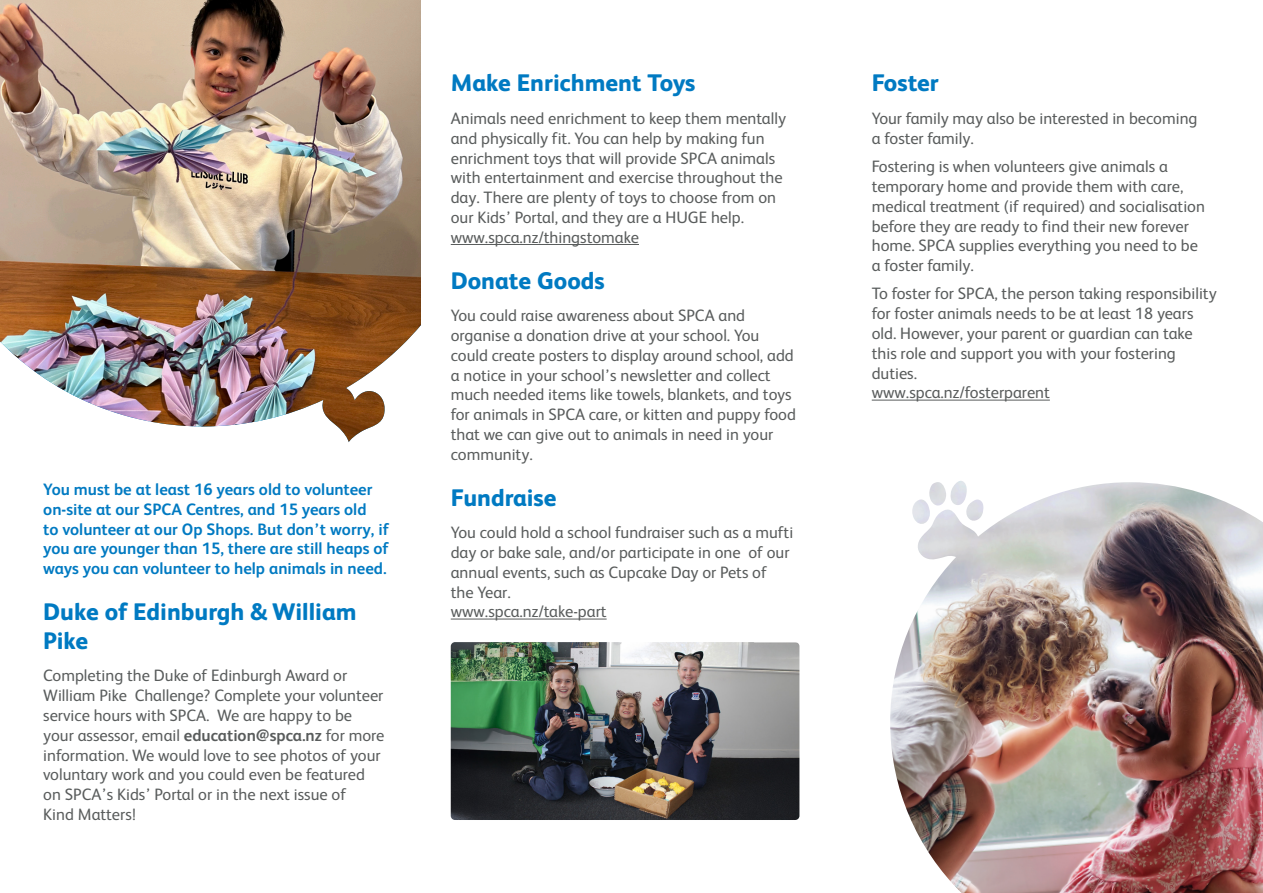
<style>
.page{position:relative;width:1263px;height:893px;background:#fff}
.page>*{position:absolute;margin:0;border:0;box-sizing:border-box;transform-origin:0 0}
.t1{font:800 24px/28.8px "FS Albert";color:#007ac2}
.t2{font:16.5px/19.8px "FS Albert";color:#595c5c}
.t3{font:700 16.5px/19.8px "FS Albert";color:#007ac2}
.s1{font-weight:700}
</style>
<div class="page">
<hr style="left:451px;top:244px;width:188px;height:1px;background:#595c5c">
<hr style="left:451px;top:619px;width:156px;height:1px;background:#595c5c">
<hr style="left:872px;top:400px;width:178px;height:1px;background:#595c5c">
<img style="left:890px;top:481px;width:373px;height:412px">
<img style="left:451px;top:642px;width:348px;height:178px">
<img style="left:0;top:0;width:421px;height:442px">
<p class="t3" style="left:43px;top:479px;width:347px">You must be at least 16 years old to volunteer on-site at our SPCA Centres, and 15 years old<br>to volunteer at our Op Shops. But don’t worry, if you are younger than 15, there are still heaps of ways you can volunteer to help animals in need.</p>
<h1 class="t1" style="left:43px;top:597px;width:315px">Duke of Edinburgh &amp; William<br>Pike</h1>
<p class="t2" style="left:43px;top:666px;width:343px">Completing the Duke of Edinburgh Award or William Pike Challenge? Complete your volunteer service hours with SPCA. We are happy to be your assessor, email <span class="s1">education@spca.nz</span> for more information. We would love to see photos of your voluntary work and you could even be featured on SPCA’s Kids’ Portal or in the next issue of<br>Kind Matters!</p>
<h1 class="t1" style="left:451px;top:69px;width:246px">Make Enrichment Toys</h1>
<p class="t2" style="left:451px;top:108px;width:337px">Animals need enrichment to keep them mentally and physically fit. You can help by making fun enrichment toys that will provide SPCA animals with entertainment and exercise throughout the day. There are plenty of toys to choose from on our Kids’ Portal, and they are a HUGE help. www.spca.nz/thingstomake</p>
<h1 class="t1" style="left:451px;top:266px;width:156px">Donate Goods</h1>
<p class="t2" style="left:451px;top:306px;width:347px">You could raise awareness about SPCA and organise a donation drive at your school. You could create posters to display around school, add a notice in your school’s newsletter and collect much needed items like towels, blankets, and toys for animals in SPCA care, or kitten and puppy food that we can give out to animals in need in your community.</p>
<h1 class="t1" style="left:451px;top:483px;width:107px">Fundraise</h1>
<p class="t2" style="left:451px;top:523px;width:344px">You could hold a school fundraiser such as a mufti day or bake sale, and/or participate in one of our annual events, such as Cupcake Day or Pets of the Year.<br>www.spca.nz/take-part</p>
<h1 class="t1" style="left:872px;top:69px;width:69px">Foster</h1>
<p class="t2" style="left:872px;top:108px;width:327px">Your family may also be interested in becoming a foster family.</p>
<p class="t2" style="left:872px;top:156px;width:335px">Fostering is when volunteers give animals a temporary home and provide them with care, medical treatment (if required) and socialisation before they are ready to find their new forever home. SPCA supplies everything you need to be a foster family.</p>
<p class="t2" style="left:872px;top:284px;width:346px">To foster for SPCA, the person taking responsibility for foster animals needs to be at least 18 years old. However, your parent or guardian can take this role and support you with your fostering duties.<br>www.spca.nz/fosterparent</p>
</div>
